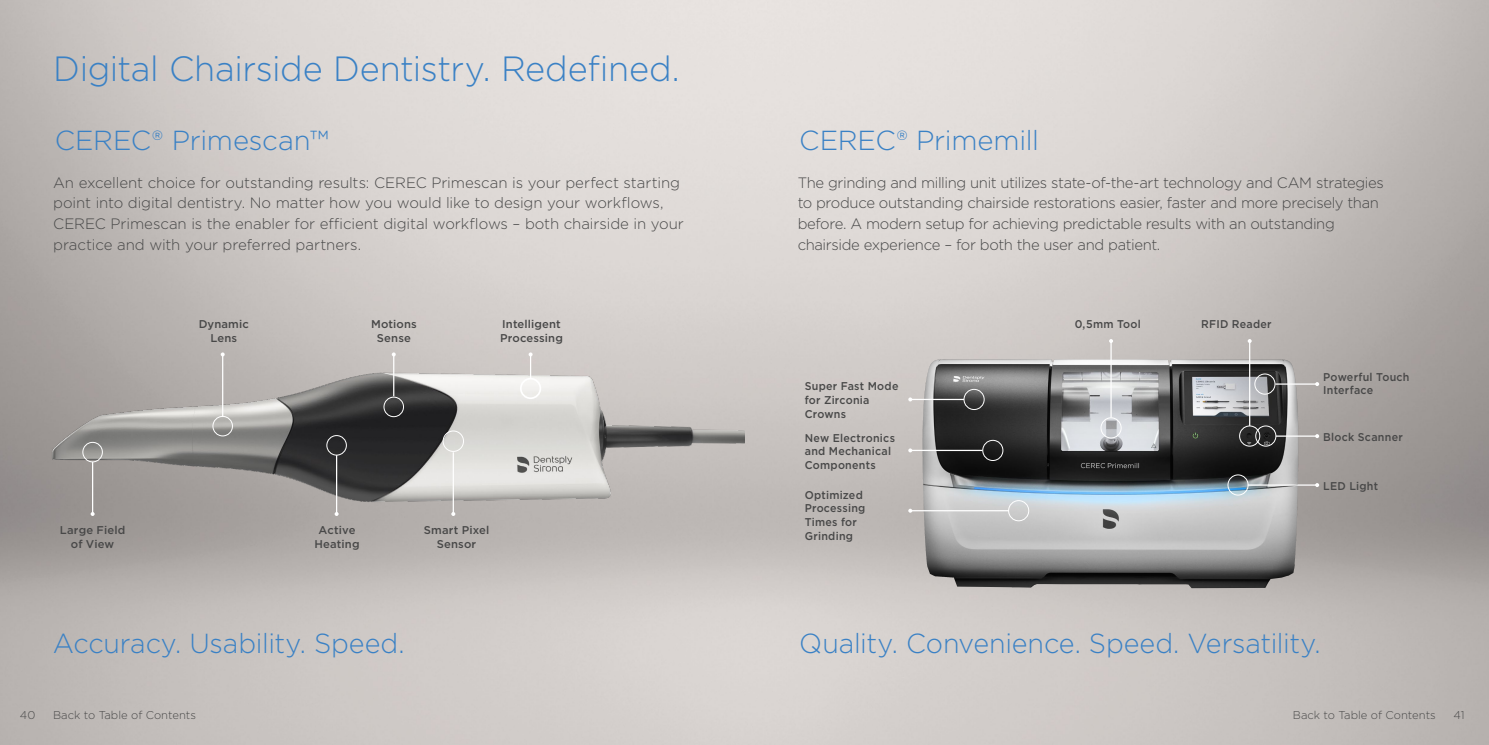
<style>
.page{position:relative;width:1489px;height:745px;background:#fff}
.page>*{position:absolute;margin:0;border:0;box-sizing:border-box;transform-origin:0 0}
.t1{font:300 35px "Gotham";letter-spacing:-.01em;color:#3a81c5}
.t2{font:300 27.5px "Gotham";letter-spacing:-.01em;color:#3a81c5}
.t3{font:300 15px/20.6px "Gotham";letter-spacing:-.02em;color:#484848}
.t4{font:500 11.25px/13.8px "Gotham";letter-spacing:.02em;color:#484848;scale:.95 1}
.t5{font:500 11.25px/13.8px "Gotham";letter-spacing:.02em;color:#484848;text-align:center}
.t6{font:300 11.25px "Gotham";color:#484848}
</style>
<div class="page">
<img style="left:0;top:0;width:1488px;height:744px">
<img style="left:980px;top:359px;width:162px;height:3px">
<img style="left:20px;top:330px;width:724px;height:198px">
<div style="left:82px;top:441px;width:21px;height:21px;border:1px solid #fff;border-radius:50%"></div>
<div style="left:326px;top:435px;width:21px;height:20px;border:1px solid #fff;border-radius:50%"></div>
<div style="left:383px;top:396px;width:21px;height:21px;border:1px solid #fff;border-radius:50%"></div>
<div style="left:212px;top:415px;width:21px;height:21px;border:1px solid #fff;border-radius:50%"></div>
<div style="left:442px;top:430px;width:22px;height:21px;border:1px solid #fff;border-radius:50%"></div>
<div style="left:520px;top:377px;width:21px;height:22px;border:2px solid #fff;border-radius:50%"></div>
<div style="left:1239px;top:425px;width:21px;height:21px;border:1px solid #fff;border-radius:50%"></div>
<div style="left:1255px;top:425px;width:21px;height:21px;border:1px solid #fff;border-radius:50%"></div>
<div style="left:1227px;top:474px;width:21px;height:21px;border:1px solid #fff;border-radius:50%"></div>
<div style="left:1254px;top:373px;width:21px;height:21px;border:1px solid #fff;border-radius:50%"></div>
<div style="left:963px;top:388px;width:21px;height:21px;border:1px solid #fff;border-radius:50%"></div>
<div style="left:982px;top:439px;width:21px;height:21px;border:1px solid #fff;border-radius:50%"></div>
<div style="left:1008px;top:500px;width:21px;height:21px;border:1px solid #fff;border-radius:50%"></div>
<div style="left:1100px;top:417px;width:21px;height:21px;border:1px solid #fff;border-radius:50%"></div>
<hr style="left:92px;top:462px;width:1px;height:51px;background:#fff">
<svg style="left:91px;top:511px;width:4px;height:4px"></svg>
<hr style="left:336px;top:455px;width:1px;height:58px;background:#fff">
<svg style="left:334px;top:511px;width:4px;height:4px"></svg>
<hr style="left:393px;top:354px;width:1px;height:42px;background:#fff">
<svg style="left:392px;top:352px;width:4px;height:4px"></svg>
<hr style="left:222px;top:354px;width:1px;height:62px;background:#fff">
<svg style="left:221px;top:352px;width:4px;height:4px"></svg>
<svg style="left:528px;top:352px;width:4px;height:27px"></svg>
<hr style="left:1275px;top:383px;width:41px;height:1px;background:#fff">
<svg style="left:1314px;top:382px;width:4px;height:4px"></svg>
<hr style="left:910px;top:398px;width:54px;height:2px;background:#fff">
<svg style="left:908px;top:397px;width:4px;height:4px"></svg>
<hr style="left:910px;top:449px;width:72px;height:2px;background:#fff">
<svg style="left:908px;top:448px;width:4px;height:4px"></svg>
<hr style="left:910px;top:509px;width:98px;height:2px;background:#fff">
<svg style="left:908px;top:508px;width:4px;height:4px"></svg>
<hr style="left:1110px;top:341px;width:1px;height:76px;background:#fff">
<svg style="left:1108px;top:339px;width:4px;height:4px"></svg>
<hr style="left:1275px;top:435px;width:41px;height:1px;background:#fff">
<svg style="left:1314px;top:434px;width:4px;height:4px"></svg>
<hr style="left:1247px;top:484px;width:69px;height:1px;background:#fff">
<svg style="left:1314px;top:482px;width:4px;height:4px"></svg>
<hr style="left:1248px;top:341px;width:2px;height:84px;background:#fff">
<svg style="left:1247px;top:339px;width:4px;height:4px"></svg>
<hr style="left:452px;top:452px;width:2px;height:61px;background:#fff">
<svg style="left:451px;top:511px;width:4px;height:4px"></svg>
<h1 class="t1" style="left:53px;top:47px;width:628px">Digital Chairside Dentistry. Redefined.</h1>
<h2 class="t2" style="left:55px;top:122px;width:275px">CEREC® Primescan™</h2>
<p class="t3" style="left:53px;top:171px;width:632px">An excellent choice for outstanding results: CEREC Primescan is your perfect starting point into digital dentistry. No matter how you would like to design your workflows, CEREC Primescan is the enabler for efficient digital workflows – both chairside in your practice and with your preferred partners.</p>
<p class="t5" style="left:199px;top:317px;width:52px">Dynamic<br>Lens</p>
<p class="t5" style="left:500px;top:317px;width:64px;text-align:left">Intelligent<br>Processing</p>
<p class="t5" style="left:371px;top:317px;width:47px">Motions<br>Sense</p>
<p class="t5" style="left:60px;top:522px;width:67px">Large Field of View</p>
<p class="t5" style="left:314px;top:522px;width:47px">Active<br>Heating</p>
<p class="t5" style="left:424px;top:522px;width:67px">Smart Pixel<br>Sensor</p>
<h2 class="t2" style="left:799px;top:122px;width:241px">CEREC® Primemill</h2>
<p class="t3" style="left:797px;top:171px;width:588px">The grinding and milling unit utilizes state-of-the-art technology and CAM strategies to produce outstanding chairside restorations easier, faster and more precisely than before. A modern setup for achieving predictable results with an outstanding chairside experience – for both the user and patient.</p>
<p class="t4" style="left:804px;top:379px;width:100px">Super Fast Mode for Zirconia<br>Crowns</p>
<p class="t4" style="left:804px;top:430px;width:96px">New Electronics and Mechanical<br>Components</p>
<p class="t4" style="left:804px;top:487px;width:65px">Optimized<br>Processing<br>Times for<br>Grinding</p>
<p class="t4" style="left:1074px;top:317px;width:71px">0,5mm Tool</p>
<p class="t4" style="left:1200px;top:317px;width:76px">RFID Reader</p>
<p class="t4" style="left:1323px;top:369px;width:92px">Powerful Touch<br>Interface</p>
<p class="t4" style="left:1323px;top:429px;width:85px">Block Scanner</p>
<p class="t4" style="left:1323px;top:478px;width:59px">LED Light</p>
<h2 class="t2" style="left:53px;top:626px;width:353px">Accuracy. Usability. Speed.</h2>
<h2 class="t2" style="left:799px;top:626px;width:523px">Quality. Convenience. Speed. Versatility.</h2>
<p class="t6" style="left:53px;top:707px;width:144px">Back to Table of Contents</p>
<p class="t6" style="left:1292px;top:707px;width:144px">Back to Table of Contents</p>
<p class="t6" style="left:20px;top:707px;width:17px">40</p>
<p class="t6" style="left:1453px;top:707px;width:13px">41</p>
</div>
